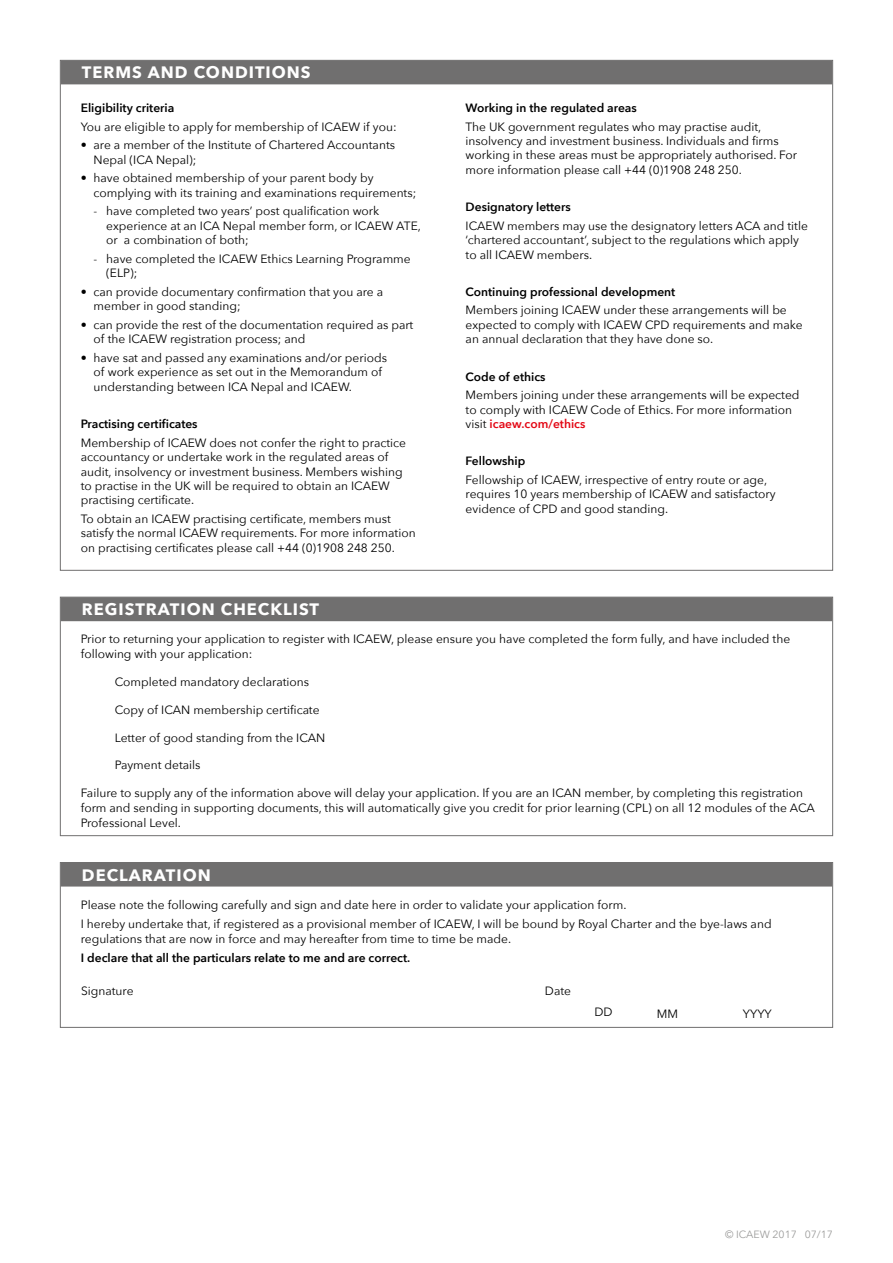
<style>
.page{position:relative;width:893px;height:1263px;background:#fff}
.page>*{position:absolute;margin:0;border:0;box-sizing:border-box;transform-origin:0 0}
.t1{font:700 16.5px "Avenir Next";letter-spacing:.06em;color:#fff}
.t2{font:12px/14.4px "Avenir Next";color:#000}
.t3{font:600 12px "Avenir Next";color:#000}
.t4{font:10.5px "Avenir Next";color:#9d9d9c}
.s1{font-weight:600;color:#e30613}
</style>
<div class="page">
<div style="left:61px;top:862px;width:771px;height:24px;background:#706f6f"></div>
<div style="left:60px;top:862px;width:773px;height:166px;border:1px solid #706f6f"></div>
<div style="left:61px;top:597px;width:771px;height:24px;background:#706f6f"></div>
<div style="left:60px;top:597px;width:773px;height:239px;border:1px solid #706f6f"></div>
<div style="left:61px;top:60px;width:771px;height:24px;background:#706f6f"></div>
<h1 class="t1" style="left:82px;top:58px;width:230px">TERMS AND CONDITIONS</h1>
<p class="t3" style="left:81px;top:100px;width:95px">Eligibility criteria</p>
<p class="t2" style="left:81px;top:119px;width:317px">You are eligible to apply for membership of ICAEW if you:</p>
<p class="t2" style="left:94px;top:137px;width:303px;text-indent:-13px">• are a member of the Institute of Chartered Accountants<br>Nepal (ICA Nepal);</p>
<p class="t2" style="left:94px;top:170px;width:324px;text-indent:-13px">• have obtained membership of your parent body by complying with its training and examinations requirements;</p>
<p class="t2" style="left:106px;top:203px;width:316px;text-indent:-13px">- have completed two years’ post qualification work experience at an ICA Nepal member form, or ICAEW ATE, or a combination of both;</p>
<p class="t2" style="left:106px;top:251px;width:306px;text-indent:-13px">- have completed the ICAEW Ethics Learning Programme (ELP);</p>
<p class="t2" style="left:94px;top:284px;width:291px;text-indent:-13px">• can provide documentary confirmation that you are a member in good standing;</p>
<p class="t2" style="left:94px;top:317px;width:321px;text-indent:-13px">• can provide the rest of the documentation required as part of the ICAEW registration process; and</p>
<p class="t2" style="left:94px;top:350px;width:295px;text-indent:-13px">• have sat and passed any examinations and/or periods of work experience as set out in the Memorandum of understanding between ICA Nepal and ICAEW.</p>
<p class="t3" style="left:81px;top:417px;width:118px">Practising certificates</p>
<p class="t2" style="left:81px;top:435px;width:327px">Membership of ICAEW does not confer the right to practice accountancy or undertake work in the regulated areas of audit, insolvency or investment business. Members wishing to practise in the UK will be required to obtain an ICAEW practising certificate.</p>
<p class="t2" style="left:81px;top:511px;width:336px">To obtain an ICAEW practising certificate, members must satisfy the normal ICAEW requirements. For more information on practising certificates please call +44 (0)1908 248 250.</p>
<h1 class="t1" style="left:82px;top:595px;width:239px">REGISTRATION CHECKLIST</h1>
<p class="t3" style="left:466px;top:100px;width:173px">Working in the regulated areas</p>
<p class="t2" style="left:466px;top:119px;width:333px">The UK government regulates who may practise audit, insolvency and investment business. Individuals and firms working in these areas must be appropriately authorised. For more information please call +44 (0)1908 248 250.</p>
<p class="t3" style="left:466px;top:200px;width:107px">Designatory letters</p>
<p class="t2" style="left:466px;top:218px;width:344px">ICAEW members may use the designatory letters ACA and title ‘chartered accountant’, subject to the regulations which apply to all ICAEW members.</p>
<p class="t3" style="left:466px;top:284px;width:211px">Continuing professional development</p>
<p class="t2" style="left:466px;top:303px;width:338px">Members joining ICAEW under these arrangements will be expected to comply with ICAEW CPD requirements and make an annual declaration that they have done so.</p>
<p class="t3" style="left:466px;top:369px;width:81px">Code of ethics</p>
<p class="t2" style="left:466px;top:387px;width:335px">Members joining under these arrangements will be expected to comply with ICAEW Code of Ethics. For more information visit <span class="s1">icaew.com/ethics</span></p>
<p class="t3" style="left:466px;top:454px;width:61px">Fellowship</p>
<p class="t2" style="left:466px;top:472px;width:312px">Fellowship of ICAEW, irrespective of entry route or age, requires 10 years membership of ICAEW and satisfactory evidence of CPD and good standing.</p>
<p class="t2" style="left:81px;top:631px;width:711px;line-height:15px">Prior to returning your application to register with ICAEW, please ensure you have completed the form fully, and have included the following with your application:</p>
<p class="t2" style="left:115px;top:674px;width:196px">Completed mandatory declarations</p>
<p class="t2" style="left:115px;top:702px;width:206px">Copy of ICAN membership certificate</p>
<p class="t2" style="left:115px;top:730px;width:212px">Letter of good standing from the ICAN</p>
<p class="t2" style="left:115px;top:757px;width:87px">Payment details</p>
<p class="t2" style="left:81px;top:785px;width:736px;line-height:15px">Failure to supply any of the information above will delay your application. If you are an ICAN member, by completing this registration form and sending in supporting documents, this will automatically give you credit for prior learning (CPL) on all 12 modules of the ACA<br>Professional Level.</p>
<h1 class="t1" style="left:82px;top:860px;width:130px">DECLARATION</h1>
<p class="t2" style="left:81px;top:894px;width:692px;line-height:19.2px">Please note the following carefully and sign and date here in order to validate your application form.<br>I hereby undertake that, if registered as a provisional member of ICAEW, I will be bound by Royal Charter and the bye-laws and</p>
<p class="t2" style="left:81px;top:931px;width:432px">regulations that are now in force and may hereafter from time to time be made.</p>
<p class="t3" style="left:81px;top:951px;width:331px">I declare that all the particulars relate to me and are correct.</p>
<p class="t2" style="left:81px;top:983px;width:54px">Signature</p>
<p class="t2" style="left:545px;top:983px;width:28px">Date</p>
<p class="t2" style="left:594px;top:1004px;width:20px">DD</p>
<p class="t2" style="left:657px;top:1006px;width:23px">MM</p>
<p class="t2" style="left:743px;top:1006px;width:30px">YYYY</p>
<p class="t4" style="left:725px;top:1226px;width:109px">© ICAEW 2017 07/17</p>
</div>
